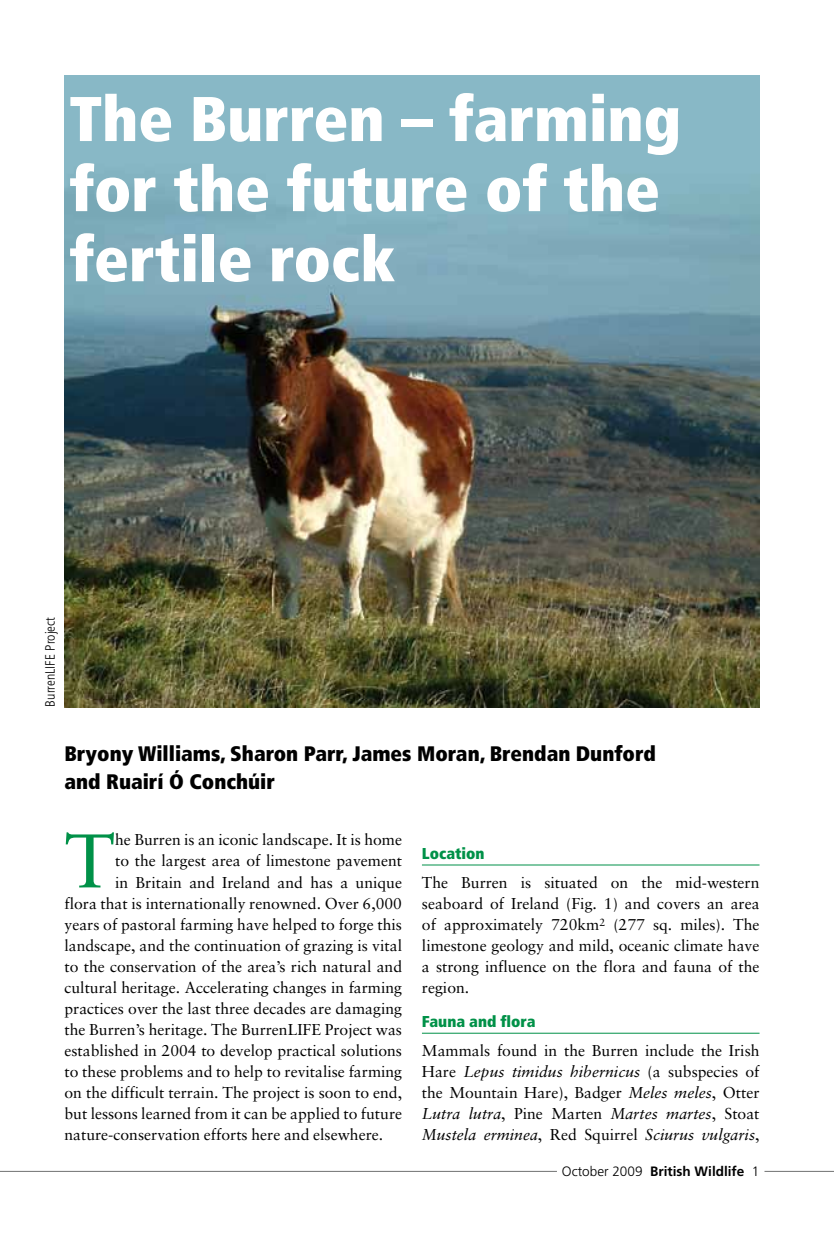
<style>
.page{position:relative;width:834px;height:1241px;background:#fff}
.page>*{position:absolute;margin:0;border:0;box-sizing:border-box;transform-origin:0 0}
.t1{font:75.95px "Sabon";color:#009148}
.t2{font:900 condensed 63px/70px "Frutiger";color:#fff}
.t3{font:900 condensed 21px/28px "Frutiger";color:#000}
.t4{font:15.75px/21px "Sabon";color:#000;text-align:justify}
.t5{font:900 condensed 15.75px "Frutiger";color:#009148}
.t6{font:700 13.65px "Frutiger";color:#000}
.t7{font:300 condensed 13.65px "Frutiger";color:#000}
.s1{font-style:italic}
.s2{font-weight:300}
</style>
<div class="page">
<hr style="left:0;top:1170px;width:833px;height:1px;background:#707172">
<div style="left:557px;top:1167px;width:207px;height:7px;background:#fff"></div>
<hr style="left:422px;top:864px;width:337px;height:1px;background:#009148">
<hr style="left:422px;top:1032px;width:337px;height:1px;background:#009148">
<img style="left:64px;top:76px;width:695px;height:631px">
<h2 class="t2" style="left:69px;top:84px;width:613px">The Burren – farming for the future of the fertile rock</h2>
<p class="t7" style="left:42px;top:706px;width:91px;rotate:-90deg">BurrenLIFE Project</p>
<h3 class="t3" style="left:64px;top:739px;width:592px">Bryony Williams, Sharon Parr, James Moran, Brendan Dunford and Ruairí Ó Conchúir</h3>
<h1 class="t1" style="left:64px;top:815px;width:52px">T</h1>
<p class="t4" style="left:115px;top:829px;width:288px">he Burren is an iconic landscape. It is home</p>
<p class="t4" style="left:115px;top:850px;width:288px">to the largest area of limestone pavement</p>
<p class="t4" style="left:115px;top:871px;width:288px">in Britain and Ireland and has a unique</p>
<p class="t4" style="left:64px;top:892px;width:339px">flora that is internationally renowned. Over 6,000</p>
<p class="t4" style="left:64px;top:913px;width:339px">years of pastoral farming have helped to forge this</p>
<p class="t4" style="left:64px;top:934px;width:339px">landscape, and the continuation of grazing is vital</p>
<p class="t4" style="left:64px;top:955px;width:339px">to the conservation of the area’s rich natural and</p>
<p class="t4" style="left:64px;top:976px;width:339px">cultural heritage. Accelerating changes in farming</p>
<p class="t4" style="left:64px;top:997px;width:339px">practices over the last three decades are damaging</p>
<p class="t4" style="left:64px;top:1018px;width:339px">the Burren’s heritage. The BurrenLIFE Project was</p>
<p class="t4" style="left:64px;top:1039px;width:339px">established in 2004 to develop practical solutions</p>
<p class="t4" style="left:64px;top:1060px;width:339px">to these problems and to help to revitalise farming</p>
<p class="t4" style="left:64px;top:1081px;width:339px">on the difficult terrain. The project is soon to end,</p>
<p class="t4" style="left:64px;top:1102px;width:339px">but lessons learned from it can be applied to future</p>
<p class="t4" style="left:64px;top:1123px;width:320px">nature-conservation efforts here and elsewhere.</p>
<p class="t5" style="left:422px;top:843px;width:64px">Location</p>
<p class="t4" style="left:422px;top:871px;width:339px">The Burren is situated on the mid-western seaboard of Ireland (Fig. 1) and covers an area of approximately 720km<sup>2</sup> (277 sq. miles). The limestone geology and mild, oceanic climate have a strong influence on the flora and fauna of the region.</p>
<p class="t5" style="left:422px;top:1011px;width:115px">Fauna and flora</p>
<p class="t4" style="left:422px;top:1039px;width:339px">Mammals found in the Burren include the Irish Hare <span class="s1">Lepus timidus hibernicus</span> (a subspecies of the Mountain Hare), Badger <span class="s1">Meles meles</span>, Otter <span class="s1">Lutra lutra</span>, Pine Marten <span class="s1">Martes martes</span>, Stoat <span class="s1">Mustela erminea</span>, Red Squirrel <span class="s1">Sciurus vulgaris</span>,</p>
<p class="t6" style="left:562px;top:1162px;width:199px"><span class="s2">October 2009</span> British Wildlife <span class="s2">1</span></p>
</div>
